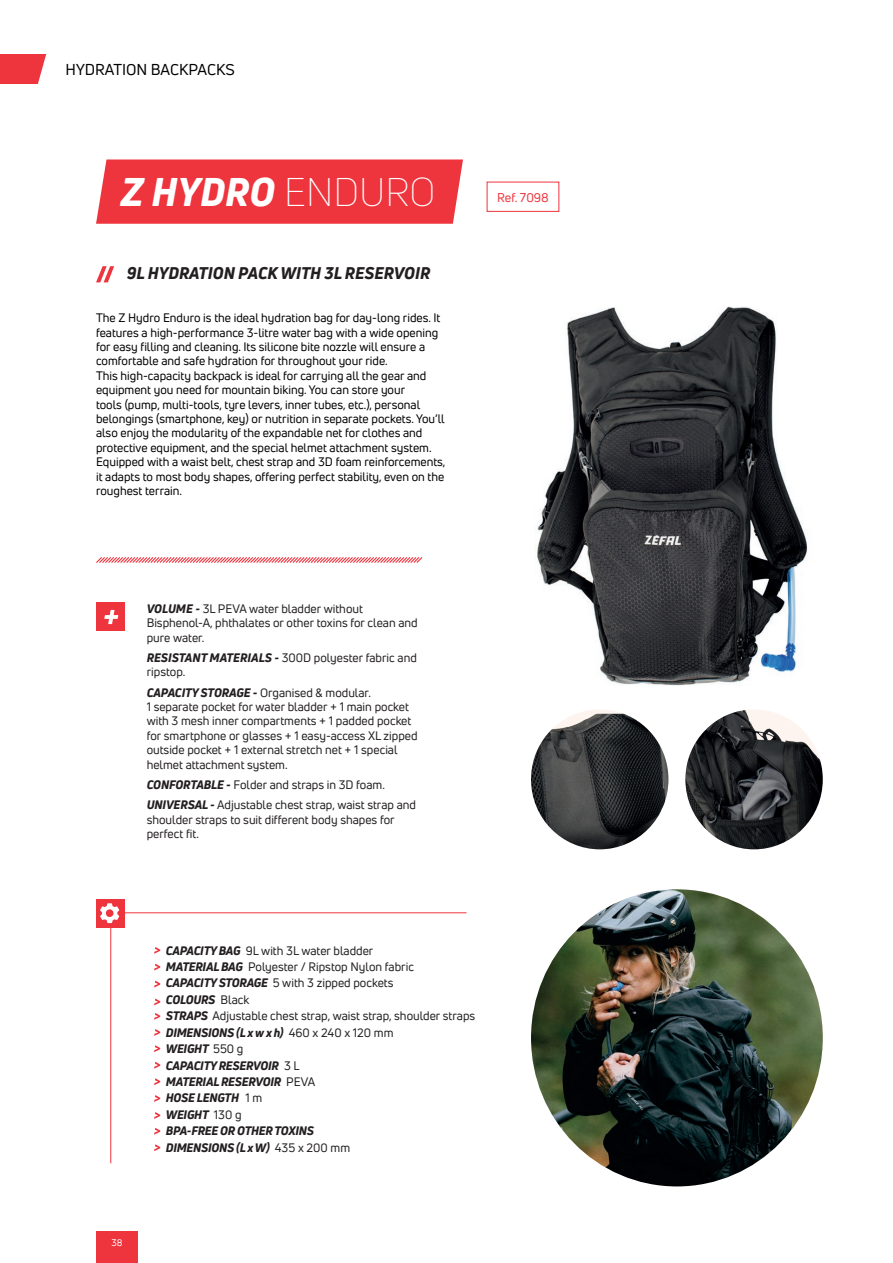
<style>
.page{position:relative;width:893px;height:1263px;background:#fff}
.page>*{position:absolute;margin:0;border:0;box-sizing:border-box;transform-origin:0 0}
.t1{font:italic 800 39px "Uni Neue";color:#fff}
.t2{font:italic 800 16.5px "Uni Neue";color:#231f20}
.t3{font:15.45px "Uni Neue";color:#000}
.t4{font:12.45px "Uni Neue";color:#ee343d}
.t5{font:12px/14.4px "Uni Neue";color:#000}
.t6{font:12px/14.4px "Uni Neue";color:#231f20}
.t7{font:italic 800 12px/16.5px "Uni Neue";letter-spacing:-.02em;color:#231f20}
.t8{font:9.45px "Uni Neue";color:#fff}
.s1{font-weight:300;font-style:normal}
.s2{font-weight:800;font-style:italic}
.s3{font-weight:400;font-style:normal}
</style>
<div class="page">
<svg style="left:0;top:54px;width:46px;height:30px"></svg>
<img style="left:537px;top:306px;width:271px;height:380px">
<img style="left:531px;top:714px;width:137px;height:135px">
<img style="left:685px;top:710px;width:138px;height:139px">
<img style="left:531px;top:889px;width:292px;height:297px">
<div style="left:96px;top:1231px;width:42px;height:32px;background:#ee343d"></div>
<svg style="left:110px;top:912px;width:357px;height:252px"></svg>
<div style="left:96px;top:159px;width:367px;height:65px;background:#ee343d"></div>
<svg style="left:96px;top:266px;width:18px;height:16px"></svg>
<svg style="left:96px;top:557px;width:327px;height:6px;background:#f6a3a7"></svg>
<div style="left:487px;top:182px;width:72px;height:30px;border:1px solid #ee343d"></div>
<svg style="left:154px;top:998px;width:6px;height:7px"></svg>
<svg style="left:154px;top:981px;width:6px;height:6px"></svg>
<svg style="left:154px;top:964px;width:6px;height:6px"></svg>
<svg style="left:154px;top:947px;width:6px;height:7px"></svg>
<svg style="left:154px;top:1062px;width:6px;height:6px"></svg>
<svg style="left:154px;top:1045px;width:6px;height:7px"></svg>
<svg style="left:154px;top:1029px;width:6px;height:7px"></svg>
<svg style="left:154px;top:1013px;width:6px;height:7px"></svg>
<svg style="left:154px;top:1128px;width:6px;height:6px"></svg>
<svg style="left:154px;top:1112px;width:6px;height:7px"></svg>
<svg style="left:154px;top:1095px;width:6px;height:7px"></svg>
<svg style="left:154px;top:1078px;width:6px;height:7px"></svg>
<div style="left:96px;top:602px;width:29px;height:29px;background:#ee343d"></div>
<svg style="left:104px;top:610px;width:14px;height:14px"></svg>
<div style="left:96px;top:899px;width:29px;height:28px;background:#ee343d"></div>
<svg style="left:100px;top:903px;width:19px;height:20px"></svg>
<svg style="left:154px;top:1144px;width:6px;height:7px"></svg>
<p class="t3" style="left:66px;top:60px;width:171px">HYDRATION BACKPACKS</p>
<h1 class="t1" style="left:121px;top:166px;width:316px">Z HYDRO <span class="s1">ENDURO</span></h1>
<h2 class="t2" style="left:127px;top:261px;width:305px">9L HYDRATION PACK WITH 3L RESERVOIR</h2>
<p class="t5" style="left:96px;top:311px;width:351px">The Z Hydro Enduro is the ideal hydration bag for day-long rides. It features a high-performance 3-litre water bag with a wide opening for easy filling and cleaning. Its silicone bite nozzle will ensure a comfortable and safe hydration for throughout your ride.<br>This high-capacity backpack is ideal for carrying all the gear and equipment you need for mountain biking. You can store your<br>tools (pump, multi-tools, tyre levers, inner tubes, etc.), personal belongings (smartphone, key) or nutrition in separate pockets. You’ll also enjoy the modularity of the expandable net for clothes and protective equipment, and the special helmet attachment system.<br>Equipped with a waist belt, chest strap and 3D foam reinforcements, it adapts to most body shapes, offering perfect stability, even on the roughest terrain.</p>
<p class="t4" style="left:497px;top:189px;width:53px">Ref. 7098</p>
<p class="t6" style="left:147px;top:601px;width:273px"><span class="s2">VOLUME -</span> 3L PEVA water bladder without<br>Bisphenol-A, phthalates or other toxins for clean and pure water.</p>
<p class="t6" style="left:147px;top:650px;width:272px"><span class="s2">RESISTANT MATERIALS -</span> 300D polyester fabric and ripstop.</p>
<p class="t6" style="left:147px;top:685px;width:272px"><span class="s2">CAPACITY STORAGE -</span> Organised &amp; modular.<br>1 separate pocket for water bladder + 1 main pocket with 3 mesh inner compartments + 1 padded pocket for smartphone or glasses + 1 easy-access XL zipped outside pocket + 1 external stretch net + 1 special helmet attachment system.</p>
<p class="t6" style="left:147px;top:774px;width:271px;line-height:20.2px"><span class="s2">CONFORTABLE -</span> Folder and straps in 3D foam.<br><span class="s2">UNIVERSAL -</span> Adjustable chest strap, waist strap and</p>
<p class="t6" style="left:147px;top:812px;width:249px">shoulder straps to suit different body shapes for perfect fit.</p>
<p class="t8" style="left:111px;top:1237px;width:13px">38</p>
<p class="t7" style="left:166px;top:942px;width:311px">CAPACITY BAG <span class="s3">9L with 3L water bladder<br></span>MATERIAL BAG <span class="s3">Polyester / Ripstop Nylon fabric<br></span>CAPACITY STORAGE <span class="s3">5 with 3 zipped pockets<br></span>COLOURS <span class="s3">Black<br></span>STRAPS <span class="s3">Adjustable chest strap, waist strap, shoulder straps<br></span>DIMENSIONS (L x w x h) <span class="s3">460 x 240 x 120 mm<br></span>WEIGHT <span class="s3">550 g<br></span>CAPACITY RESERVOIR <span class="s3">3 L<br></span>MATERIAL RESERVOIR <span class="s3">PEVA<br></span>HOSE LENGTH <span class="s3">1 m<br></span>WEIGHT <span class="s3">130 g<br></span>BPA-FREE OR OTHER TOXINS<br>DIMENSIONS (L x W) <span class="s3">435 x 200 mm</span></p>
</div>
